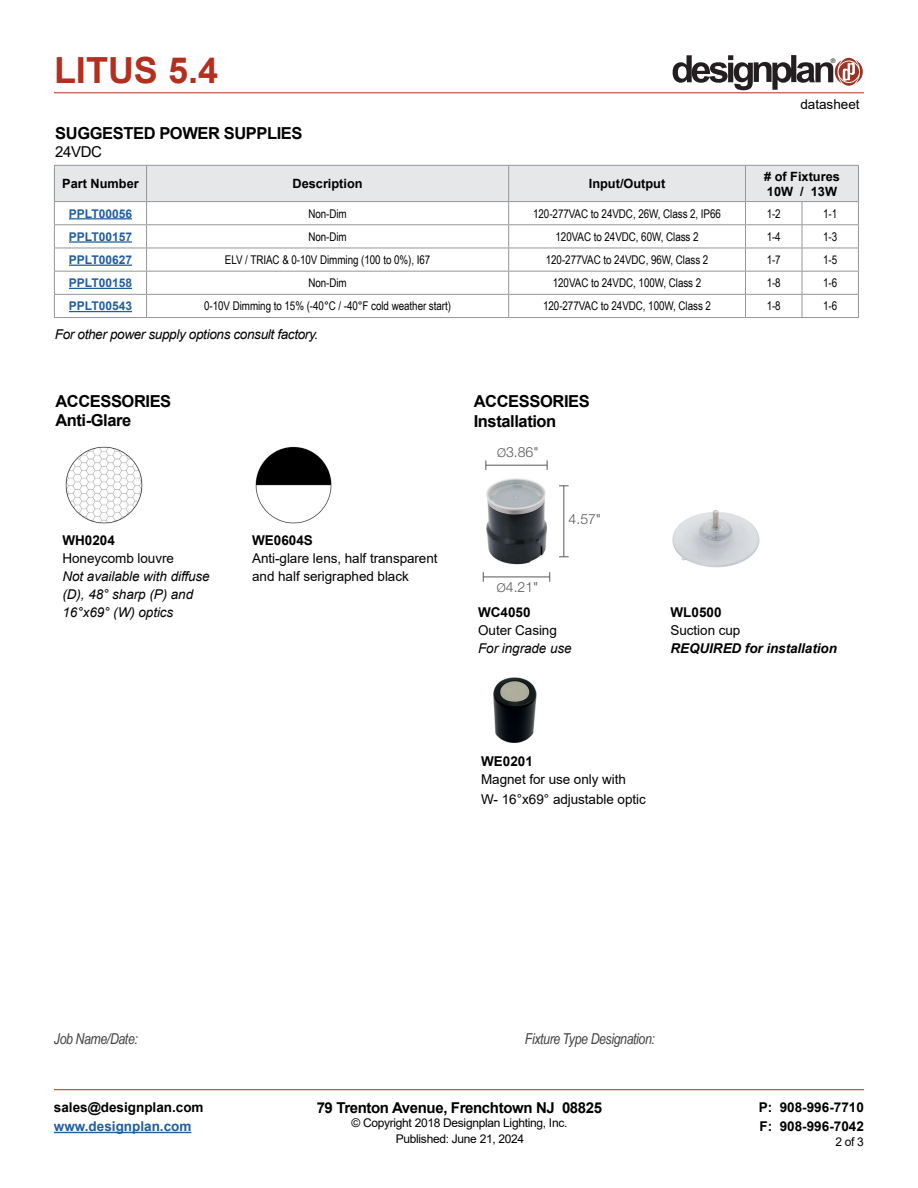
<style>
.page{position:relative;width:918px;height:1188px;background:#fff}
.page>*{position:absolute;margin:0;border:0;box-sizing:border-box;transform-origin:0 0}
.t1{font:700 36px "Arial";color:#b32f1e}
.t2{font:700 16.5px/19.8px "Arial";letter-spacing:-.025em;color:#000}
.t3{font:italic 15px "Arial Narrow";letter-spacing:-.025em;color:#414042}
.t4{font:700 15px "Arial";letter-spacing:-.025em;color:#000}
.t5{font:15px "Arial";letter-spacing:-.025em;color:#000}
.t6{font:300 14.1px "Helvetica Neue LT Std";color:#575756}
.t7{font:13.5px/18px "Arial";letter-spacing:-.005em;color:#000}
.t8{font:700 13.5px/19.5px "Arial";color:#000}
.t9{font:italic 13.5px/18px "Arial";letter-spacing:-.005em;color:#000}
.t10{font:italic 13.5px "Arial";letter-spacing:-.025em;color:#000}
.t11{font:italic 700 13.5px "Arial";letter-spacing:-.005em;color:#000}
.t12{font:700 13.5px "Arial";color:#215e9e}
.t13{font:700 12.75px/15px "Arial";color:#000}
.t14{font:12px "Arial Narrow";letter-spacing:-.005em;color:#000}
.t15{font:12px "Arial";letter-spacing:-.025em;color:#000}
.t16{font:700 12px "Arial";color:#215e9e}
.t17{font:6.3px "Helvetica";color:#231f20}
.s1{font-family:"Helvetica Neue";font-size:12px}
</style>
<div class="page">
<hr style="left:54px;top:93px;width:810px;height:1px;background:#b32f1e">
<hr style="left:54px;top:1089px;width:810px;height:1px;background:#b32f1e">
<hr style="left:54px;top:1132px;width:137px;height:1px;background:#215e9e">
<svg style="left:673px;top:55px;width:190px;height:35px"></svg>
<img style="left:65px;top:446px;width:78px;height:78px">
<img style="left:482px;top:466px;width:87px;height:110px">
<hr style="left:486px;top:465px;width:61px;height:1px;background:#575756">
<hr style="left:564px;top:486px;width:1px;height:71px;background:#575756">
<hr style="left:483px;top:577px;width:67px;height:1px;background:#575756">
<img style="left:672px;top:510px;width:88px;height:58px">
<img style="left:255px;top:446px;width:77px;height:78px">
<img style="left:493px;top:677px;width:44px;height:66px">
<hr style="left:147px;top:317px;width:362px;height:1px;background:#939598">
<hr style="left:509px;top:317px;width:237px;height:1px;background:#939598">
<hr style="left:746px;top:317px;width:56px;height:1px;background:#939598">
<hr style="left:802px;top:317px;width:57px;height:1px;background:#939598">
<svg style="left:54px;top:165px;width:805px;height:152px"></svg>
<hr style="left:54px;top:317px;width:93px;height:1px;background:#939598">
<hr style="left:69px;top:218px;width:63px;height:1px;background:#215e9e">
<hr style="left:69px;top:241px;width:63px;height:2px;background:#215e9e">
<hr style="left:69px;top:265px;width:63px;height:1px;background:#215e9e">
<hr style="left:69px;top:288px;width:63px;height:1px;background:#215e9e">
<hr style="left:69px;top:311px;width:63px;height:1px;background:#215e9e">
<h1 class="t1" style="left:54px;top:45px;width:166px">LITUS 5.4</h1>
<p class="t17" style="left:831px;top:57px;width:6px">®</p>
<h2 class="t2" style="left:55px;top:124px;width:249px">SUGGESTED POWER SUPPLIES</h2>
<p class="t5" style="left:55px;top:141px;width:48px">24VDC</p>
<p class="t7" style="left:800px;top:96px;width:61px">datasheet</p>
<p class="t13" style="left:62px;top:176px;width:78px">Part Number</p>
<p class="t13" style="left:293px;top:176px;width:72px">Description</p>
<p class="t13" style="left:589px;top:176px;width:78px">Input/Output</p>
<p class="t13" style="left:764px;top:169px;width:77px"># of Fixtures<br>10W / 13W</p>
<p class="t16" style="left:69px;top:205px;width:65px">PPLT00056</p>
<p class="t14" style="left:308px;top:205px;width:40px">Non-Dim</p>
<p class="t14" style="left:533px;top:205px;width:189px">120-277VAC to 24VDC, 26W, Class 2, IP66</p>
<p class="t14" style="left:767px;top:205px;width:16px">1-2</p>
<p class="t14" style="left:823px;top:205px;width:16px">1-1</p>
<p class="t16" style="left:69px;top:228px;width:65px">PPLT00157</p>
<p class="t14" style="left:308px;top:228px;width:40px">Non-Dim</p>
<p class="t14" style="left:556px;top:228px;width:145px">120VAC to 24VDC, 60W, Class 2</p>
<p class="t14" style="left:767px;top:228px;width:16px">1-4</p>
<p class="t14" style="left:823px;top:228px;width:16px">1-3</p>
<p class="t16" style="left:69px;top:251px;width:65px">PPLT00627</p>
<p class="t14" style="left:225px;top:251px;width:207px">ELV / TRIAC &amp; 0-10V Dimming (100 to 0%), I67</p>
<p class="t14" style="left:546px;top:251px;width:164px">120-277VAC to 24VDC, 96W, Class 2</p>
<p class="t14" style="left:767px;top:251px;width:16px">1-7</p>
<p class="t14" style="left:823px;top:251px;width:16px">1-5</p>
<p class="t16" style="left:69px;top:274px;width:65px">PPLT00158</p>
<p class="t14" style="left:308px;top:274px;width:40px">Non-Dim</p>
<p class="t14" style="left:553px;top:274px;width:150px">120VAC to 24VDC, 100W, Class 2</p>
<p class="t14" style="left:767px;top:274px;width:16px">1-8</p>
<p class="t14" style="left:823px;top:274px;width:16px">1-6</p>
<p class="t16" style="left:69px;top:298px;width:65px">PPLT00543</p>
<p class="t14" style="left:204px;top:297px;width:248px">0-10V Dimming to 15% (-40°C / -40°F cold weather start)</p>
<p class="t14" style="left:543px;top:297px;width:169px">120-277VAC to 24VDC, 100W, Class 2</p>
<p class="t14" style="left:767px;top:297px;width:16px">1-8</p>
<p class="t14" style="left:823px;top:297px;width:16px">1-6</p>
<p class="t10" style="left:55px;top:325px;width:265px">For other power supply options consult factory.</p>
<h2 class="t2" style="left:55px;top:391px;width:117px">ACCESSORIES<br>Anti-Glare</h2>
<p class="t8" style="left:62px;top:531px;width:54px">WH0204</p>
<p class="t7" style="left:62px;top:549px;width:113px">Honeycomb louvre</p>
<p class="t9" style="left:62px;top:568px;width:149px">Not available with diffuse (D), 48° sharp (P) and<br>16°x69° (W) optics</p>
<p class="t8" style="left:252px;top:531px;width:62px">WE0604S</p>
<p class="t7" style="left:252px;top:549px;width:187px">Anti-glare lens, half transparent and half serigraphed black</p>
<h2 class="t2" style="left:474px;top:391px;width:117px">ACCESSORIES<br>Installation</h2>
<p class="t6" style="left:497px;top:443px;width:43px"><span class="s1">Ø</span>3.86"</p>
<p class="t6" style="left:497px;top:578px;width:43px"><span class="s1">Ø</span>4.21"</p>
<p class="t6" style="left:569px;top:511px;width:34px">4.57"</p>
<p class="t8" style="left:478px;top:603px;width:54px">WC4050</p>
<p class="t7" style="left:478px;top:622px;width:80px">Outer Casing</p>
<p class="t9" style="left:478px;top:640px;width:95px">For ingrade use</p>
<p class="t8" style="left:671px;top:603px;width:53px">WL0500</p>
<p class="t7" style="left:671px;top:622px;width:71px">Suction cup</p>
<p class="t11" style="left:671px;top:640px;width:168px">REQUIRED for installation</p>
<p class="t8" style="left:481px;top:752px;width:53px">WE0201</p>
<p class="t7" style="left:481px;top:770px;width:166px;line-height:19.5px">Magnet for use only with<br>W- 16°x69° adjustable optic</p>
<p class="t3" style="left:54px;top:1028px;width:85px">Job Name/Date:</p>
<p class="t3" style="left:525px;top:1029px;width:132px">Fixture Type Designation:</p>
<p class="t8" style="left:54px;top:1097px;width:151px">sales@designplan.com</p>
<p class="t12" style="left:54px;top:1117px;width:139px">www.designplan.com</p>
<p class="t4" style="left:317px;top:1097px;width:287px">79 Trenton Avenue, Frenchtown NJ 08825</p>
<p class="t15" style="left:351px;top:1115px;width:217px">© Copyright 2018 Designplan Lighting, Inc.</p>
<p class="t8" style="left:759px;top:1097px;width:107px">P: 908-996-7710<br>F: 908-996-7042</p>
<p class="t15" style="left:396px;top:1130px;width:130px">Published: June 21, 2024</p>
<p class="t15" style="left:835px;top:1133px;width:30px">2 of 3</p>
</div>
